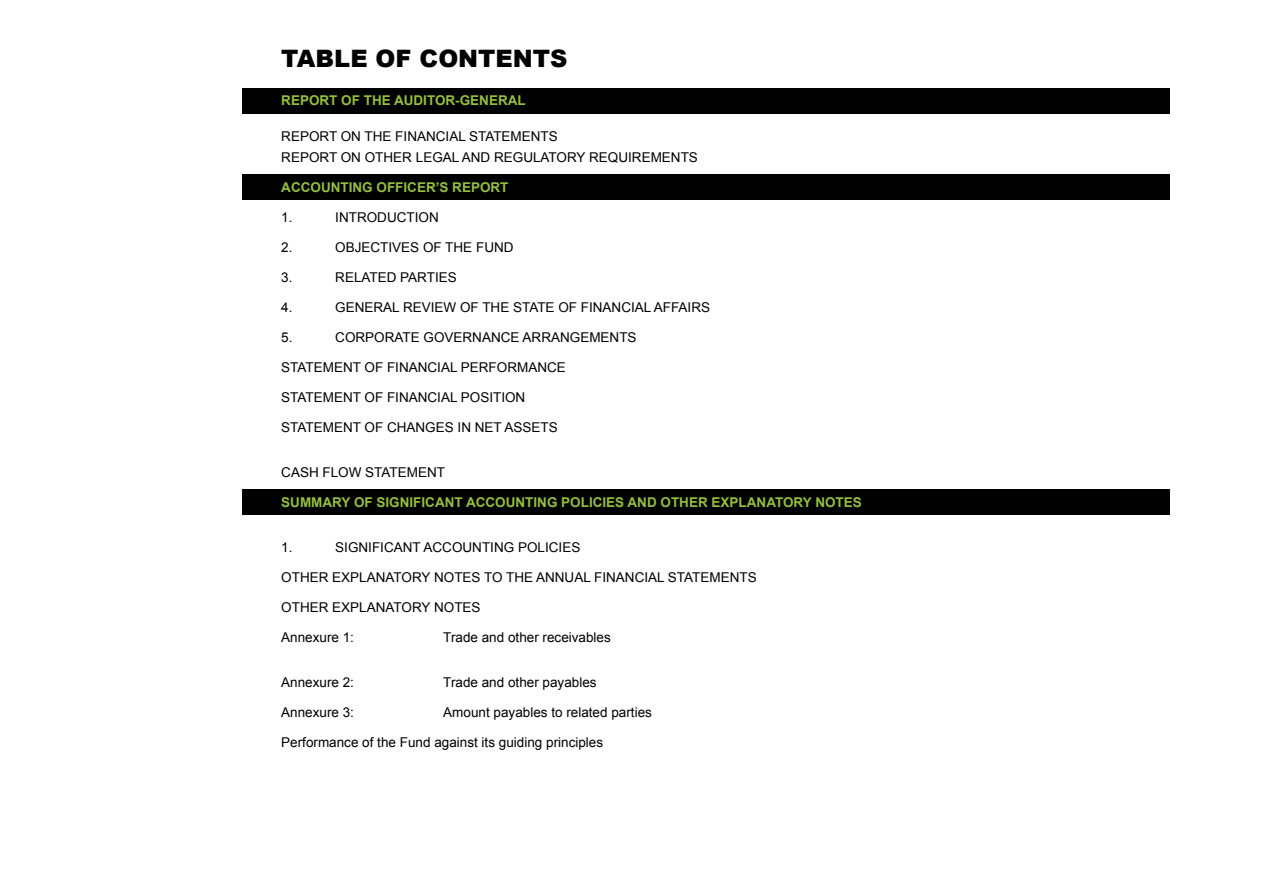
<style>
.page{position:relative;width:1263px;height:893px;background:#fff}
.page>*{position:absolute;margin:0;border:0;box-sizing:border-box;transform-origin:0 0}
.t1{font:900 24px "Arial";color:#000}
.t2{font:13.5px/21px "Arial";color:#000}
.t3{font:700 13.5px "Arial";color:#94bf3e}
</style>
<div class="page">
<div style="left:242px;top:89px;width:928px;height:25px;background:#000"></div>
<div style="left:242px;top:174px;width:928px;height:26px;background:#000"></div>
<div style="left:242px;top:489px;width:928px;height:25px;background:#000"></div>
<h1 class="t1" style="left:281px;top:41px;width:288px">TABLE OF CONTENTS</h1>
<p class="t3" style="left:281px;top:91px;width:246px">REPORT OF THE AUDITOR-GENERAL</p>
<p class="t2" style="left:281px;top:126px;width:418px">REPORT ON THE FINANCIAL STATEMENTS<br>REPORT ON OTHER LEGAL AND REGULATORY REQUIREMENTS</p>
<p class="t3" style="left:281px;top:178px;width:229px">ACCOUNTING OFFICER’S REPORT</p>
<p class="t2" style="left:281px;top:207px;width:13px">1.</p>
<p class="t2" style="left:335px;top:207px;width:105px">INTRODUCTION</p>
<p class="t2" style="left:281px;top:237px;width:13px">2.</p>
<p class="t2" style="left:335px;top:237px;width:180px">OBJECTIVES OF THE FUND</p>
<p class="t2" style="left:281px;top:267px;width:13px">3.</p>
<p class="t2" style="left:335px;top:267px;width:123px">RELATED PARTIES</p>
<p class="t2" style="left:281px;top:297px;width:13px">4.</p>
<p class="t2" style="left:335px;top:297px;width:376px">GENERAL REVIEW OF THE STATE OF FINANCIAL AFFAIRS</p>
<p class="t2" style="left:281px;top:327px;width:13px">5.</p>
<p class="t2" style="left:335px;top:327px;width:303px">CORPORATE GOVERNANCE ARRANGEMENTS</p>
<p class="t2" style="left:281px;top:357px;width:286px">STATEMENT OF FINANCIAL PERFORMANCE</p>
<p class="t2" style="left:281px;top:387px;width:246px">STATEMENT OF FINANCIAL POSITION</p>
<p class="t2" style="left:281px;top:417px;width:278px">STATEMENT OF CHANGES IN NET ASSETS</p>
<p class="t2" style="left:281px;top:462px;width:165px">CASH FLOW STATEMENT</p>
<p class="t3" style="left:281px;top:493px;width:582px">SUMMARY OF SIGNIFICANT ACCOUNTING POLICIES AND OTHER EXPLANATORY NOTES</p>
<p class="t2" style="left:281px;top:537px;width:13px">1.</p>
<p class="t2" style="left:335px;top:537px;width:247px">SIGNIFICANT ACCOUNTING POLICIES</p>
<p class="t2" style="left:281px;top:567px;width:477px">OTHER EXPLANATORY NOTES TO THE ANNUAL FINANCIAL STATEMENTS</p>
<p class="t2" style="left:281px;top:597px;width:201px">OTHER EXPLANATORY NOTES</p>
<p class="t2" style="left:281px;top:627px;width:74px">Annexure 1:</p>
<p class="t2" style="left:443px;top:627px;width:169px">Trade and other receivables</p>
<p class="t2" style="left:281px;top:672px;width:74px">Annexure 2:</p>
<p class="t2" style="left:443px;top:672px;width:155px">Trade and other payables</p>
<p class="t2" style="left:281px;top:702px;width:74px">Annexure 3:</p>
<p class="t2" style="left:443px;top:702px;width:210px">Amount payables to related parties</p>
<p class="t2" style="left:281px;top:732px;width:323px">Performance of the Fund against its guiding principles</p>
</div>
